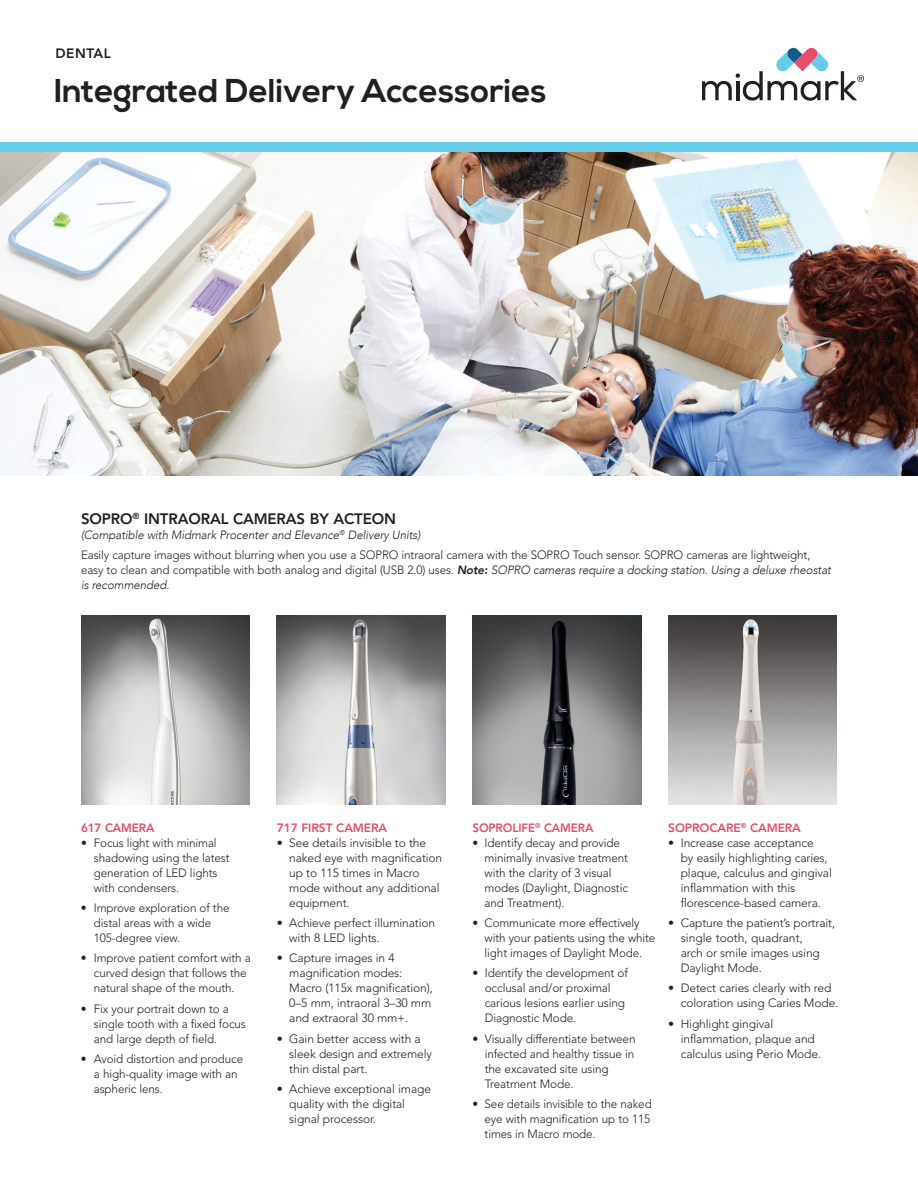
<style>
.page{position:relative;width:918px;height:1188px;background:#fff}
.page>*{position:absolute;margin:0;border:0;box-sizing:border-box;transform-origin:0 0}
.t1{font:700 33px "Nexa";color:#231f20}
.t2{font:800 15px "Avenir LT Std";letter-spacing:-.01em;color:#231f20}
.t3{font:800 13.5px "Avenir LT Std";letter-spacing:.04em;color:#231f20}
.t4{font:300 12px/15px "Avenir LT Std";letter-spacing:-.01em;color:#231f20}
.t5{font:italic 300 12px "Avenir";letter-spacing:-.01em;color:#231f20}
.t6{font:800 12px "Avenir LT Std";letter-spacing:-.01em;color:#e54d69}
.s1{font-family:"Avenir";font-weight:800;font-style:italic}
.s2{font-family:"Avenir";font-style:italic}
</style>
<div class="page">
<img style="left:0;top:152px;width:918px;height:323px">
<div style="left:0;top:143px;width:918px;height:9px;background:#65cce7"></div>
<svg style="left:702px;top:47px;width:162px;height:54px"></svg>
<img style="left:472px;top:615px;width:169px;height:189px">
<img style="left:668px;top:615px;width:169px;height:189px">
<img style="left:81px;top:615px;width:169px;height:189px">
<img style="left:277px;top:615px;width:169px;height:189px">
<p class="t3" style="left:56px;top:45px;width:57px">DENTAL</p>
<h1 class="t1" style="left:54px;top:72px;width:494px">Integrated Delivery Accessories</h1>
<p class="t2" style="left:81px;top:510px;width:316px">SOPRO<sup>®</sup> INTRAORAL CAMERAS BY ACTEON</p>
<p class="t5" style="left:81px;top:528px;width:341px">(Compatible with Midmark Procenter and Elevance<sup>®</sup> Delivery Units)</p>
<p class="t4" style="left:81px;top:548px;width:752px">Easily capture images without blurring when you use a SOPRO intraoral camera with the SOPRO Touch sensor. SOPRO cameras are lightweight, easy to clean and compatible with both analog and digital (USB 2.0) uses. <span class="s1">Note:</span> <span class="s2">SOPRO cameras require a docking station. Using a deluxe rheostat</span></p>
<p class="t5" style="left:81px;top:578px;width:90px">is recommended.</p>
<p class="t6" style="left:81px;top:820px;width:75px">617 CAMERA</p>
<p class="t4" style="left:94px;top:835px;width:137px;text-indent:-13px">• Focus light with minimal shadowing using the latest generation of LED lights with condensers.</p>
<p class="t4" style="left:94px;top:900px;width:137px;text-indent:-13px">• Improve exploration of the distal areas with a wide<br>105-degree view.</p>
<p class="t4" style="left:94px;top:951px;width:158px;text-indent:-13px">• Improve patient comfort with a curved design that follows the natural shape of the mouth.</p>
<p class="t4" style="left:94px;top:1001px;width:153px;text-indent:-13px">• Fix your portrait down to a single tooth with a fixed focus and large depth of field.</p>
<p class="t4" style="left:94px;top:1052px;width:151px;text-indent:-13px">• Avoid distortion and produce a high-quality image with an aspheric lens.</p>
<p class="t6" style="left:277px;top:820px;width:112px">717 FIRST CAMERA</p>
<p class="t4" style="left:289px;top:835px;width:155px;text-indent:-13px">• See details invisible to the naked eye with magnification up to 115 times in Macro mode without any additional equipment.</p>
<p class="t4" style="left:289px;top:915px;width:148px;text-indent:-13px">• Achieve perfect illumination with 8 LED lights.</p>
<p class="t4" style="left:289px;top:951px;width:145px;text-indent:-13px">• Capture images in 4 magnification modes:<br>Macro (115x magnification),<br>0–5 mm, intraoral 3–30 mm and extraoral 30 mm+.</p>
<p class="t4" style="left:289px;top:1031px;width:144px;text-indent:-13px">• Gain better access with a sleek design and extremely thin distal part.</p>
<p class="t4" style="left:289px;top:1082px;width:143px;text-indent:-13px">• Achieve exceptional image quality with the digital signal processor.</p>
<p class="t6" style="left:472px;top:820px;width:123px">SOPROLIFE<sup>®</sup> CAMERA</p>
<p class="t4" style="left:485px;top:835px;width:145px;text-indent:-12px">• Identify decay and provide minimally invasive treatment with the clarity of 3 visual modes (Daylight, Diagnostic and Treatment).</p>
<p class="t4" style="left:485px;top:915px;width:172px;text-indent:-12px">• Communicate more effectively with your patients using the white light images of Daylight Mode.</p>
<p class="t4" style="left:485px;top:966px;width:145px;text-indent:-12px">• Identify the development of occlusal and/or proximal carious lesions earlier using<br>Diagnostic Mode.</p>
<p class="t4" style="left:485px;top:1031px;width:152px;text-indent:-12px">• Visually differentiate between infected and healthy tissue in the excavated site using<br>Treatment Mode.</p>
<p class="t4" style="left:485px;top:1097px;width:169px;text-indent:-12px">• See details invisible to the naked eye with magnification up to 115 times in Macro mode.</p>
<p class="t6" style="left:668px;top:820px;width:134px">SOPROCARE<sup>®</sup> CAMERA</p>
<p class="t4" style="left:681px;top:835px;width:153px;text-indent:-13px">• Increase case acceptance<br>by easily highlighting caries, plaque, calculus and gingival inflammation with this florescence-based camera.</p>
<p class="t4" style="left:681px;top:915px;width:156px;text-indent:-13px">• Capture the patient’s portrait, single tooth, quadrant,<br>arch or smile images using<br>Daylight Mode.</p>
<p class="t4" style="left:681px;top:981px;width:159px;text-indent:-13px">• Detect caries clearly with red coloration using Caries Mode.</p>
<p class="t4" style="left:681px;top:1016px;width:142px;text-indent:-13px">• Highlight gingival inflammation, plaque and calculus using Perio Mode.</p>
</div>
